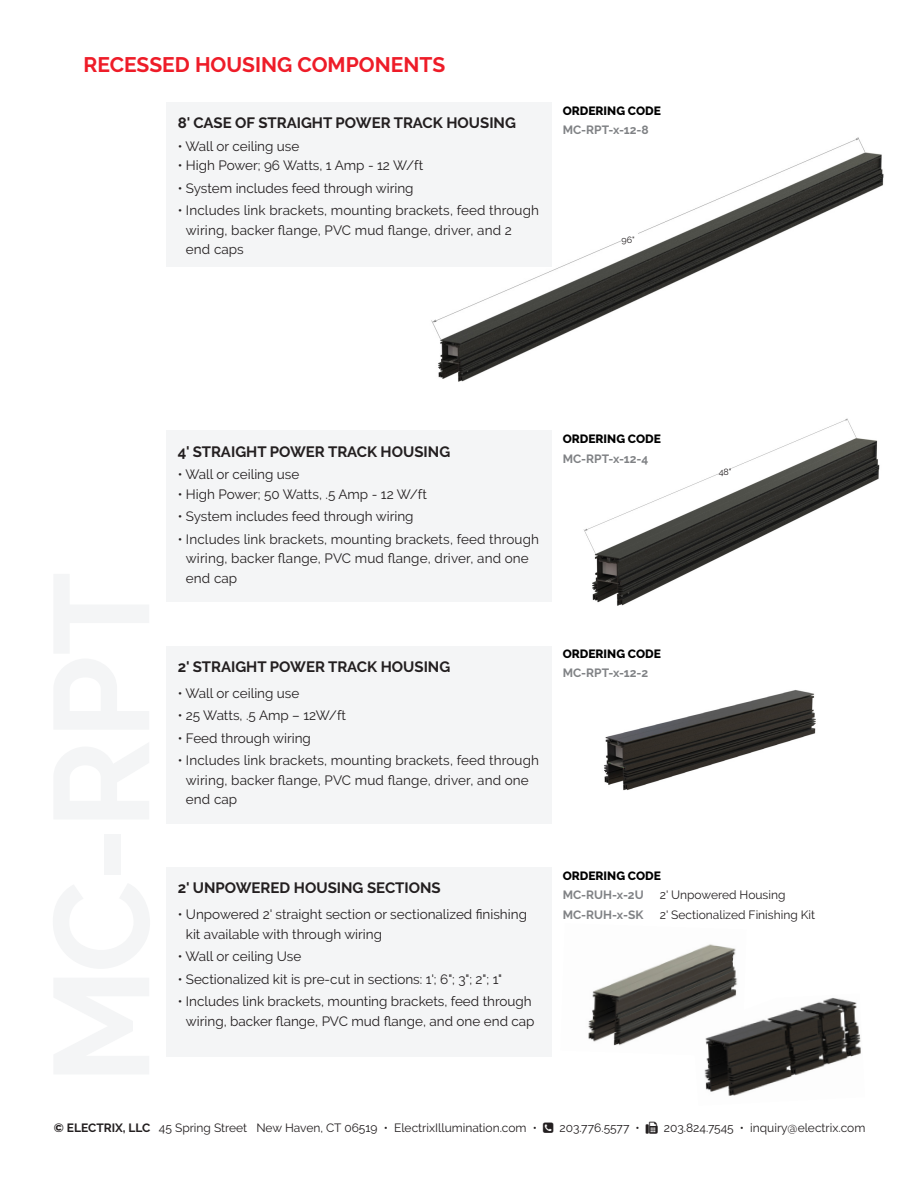
<style>
.page{position:relative;width:918px;height:1188px;background:#fff}
.page>*{position:absolute;margin:0;border:0;box-sizing:border-box;transform-origin:0 0}
.t1{font:700 21px "Raleway";color:#ee1c28}
.Head_Space_before{font:700 15px "Raleway";color:#231f20}
.Product_BOX_head{font:700 15px "Raleway";color:#231f20}
.Head_Space_before-2{font:13.5px/19.5px "Raleway";color:#231f20}
.t2{font:12px "Raleway";color:#231f20}
.t3{font:700 12px "Raleway";color:#808285}
.t4{font:800 12px "Raleway";color:#000}
.t5{font:9px "Raleway";color:#231f20}
.s1{font-weight:700}
</style>
<div class="page">
<img style="left:588px;top:944px;width:150px;height:102px">
<img style="left:416px;top:137px;width:468px;height:245px">
<img style="left:604px;top:690px;width:212px;height:101px">
<img style="left:693px;top:994px;width:168px;height:102px">
<div style="left:166px;top:430px;width:386px;height:172px;background:#f4f5f6"></div>
<div style="left:166px;top:867px;width:386px;height:190px;background:#f4f5f6"></div>
<div style="left:166px;top:646px;width:386px;height:178px;background:#f4f5f6"></div>
<div style="left:166px;top:102px;width:386px;height:164px;background:#f4f5f6"></div>
<img style="left:583px;top:418px;width:297px;height:188px">
<p class="t1" style="left:84px;top:53px;width:363px">RECESSED HOUSING COMPONENTS</p>
<p class="Head_Space_before" style="left:178px;top:114px;width:340px">8' CASE OF STRAIGHT POWER TRACK HOUSING</p>
<p class="Head_Space_before-2" style="left:178px;top:136px;width:123px">• Wall or ceiling use</p>
<p class="Head_Space_before-2" style="left:178px;top:156px;width:247px">• High Power; 96 Watts, 1 Amp - 12 W/ft</p>
<p class="Head_Space_before-2" style="left:178px;top:178px;width:237px">• System includes feed through wiring</p>
<p class="Head_Space_before-2" style="left:186px;top:201px;width:355px;text-indent:-8px">• Includes link brackets, mounting brackets, feed through wiring, backer flange, PVC mud flange, driver, and 2 end caps</p>
<p class="t4" style="left:563px;top:104px;width:100px">ORDERING CODE</p>
<p class="t3" style="left:563px;top:123px;width:88px">MC-RPT-x-12-8</p>
<p class="t5" style="left:621px;top:235px;width:15px">96"</p>
<p class="Head_Space_before" style="left:178px;top:443px;width:274px">4' STRAIGHT POWER TRACK HOUSING</p>
<p class="Head_Space_before-2" style="left:178px;top:464px;width:123px">• Wall or ceiling use</p>
<p class="Head_Space_before-2" style="left:178px;top:484px;width:251px">• High Power; 50 Watts, .5 Amp - 12 W/ft</p>
<p class="Head_Space_before-2" style="left:178px;top:506px;width:237px">• System includes feed through wiring</p>
<p class="Head_Space_before-2" style="left:186px;top:529px;width:355px;text-indent:-8px">• Includes link brackets, mounting brackets, feed through wiring, backer flange, PVC mud flange, driver, and one end cap</p>
<p class="t4" style="left:563px;top:432px;width:100px">ORDERING CODE</p>
<p class="t3" style="left:563px;top:452px;width:87px">MC-RPT-x-12-4</p>
<p class="Product_BOX_head" style="left:178px;top:658px;width:274px">2' STRAIGHT POWER TRACK HOUSING</p>
<p class="Head_Space_before-2" style="left:178px;top:683px;width:123px">• Wall or ceiling use</p>
<p class="Head_Space_before-2" style="left:178px;top:706px;width:170px">• 25 Watts, .5 Amp – 12W/ft</p>
<p class="Head_Space_before-2" style="left:178px;top:728px;width:135px">• Feed through wiring</p>
<p class="Head_Space_before-2" style="left:186px;top:751px;width:355px;text-indent:-8px">• Includes link brackets, mounting brackets, feed through wiring, backer flange, PVC mud flange, driver, and one end cap</p>
<p class="t4" style="left:563px;top:647px;width:100px">ORDERING CODE</p>
<p class="t3" style="left:563px;top:666px;width:87px">MC-RPT-x-12-2</p>
<p class="t5" style="left:719px;top:467px;width:14px">48"</p>
<p class="Product_BOX_head" style="left:178px;top:879px;width:265px">2' UNPOWERED HOUSING SECTIONS</p>
<p class="Head_Space_before-2" style="left:186px;top:905px;width:343px;text-indent:-8px">• Unpowered 2' straight section or sectionalized finishing kit available with through wiring</p>
<p class="Head_Space_before-2" style="left:178px;top:947px;width:125px">• Wall or ceiling Use</p>
<p class="Head_Space_before-2" style="left:178px;top:969px;width:326px">• Sectionalized kit is pre-cut in sections: 1'; 6"; 3"; 2"; 1"</p>
<p class="Head_Space_before-2" style="left:178px;top:992px;width:358px;text-align:right">• Includes link brackets, mounting brackets, feed through wiring, backer flange, PVC mud flange, and one end cap</p>
<p class="t4" style="left:563px;top:869px;width:100px">ORDERING CODE</p>
<p class="t3" style="left:563px;top:888px;width:82px">MC-RUH-x-2U</p>
<p class="t2" style="left:660px;top:888px;width:127px">2' Unpowered Housing</p>
<p class="t3" style="left:563px;top:908px;width:82px">MC-RUH-x-SK</p>
<p class="t2" style="left:660px;top:908px;width:157px">2' Sectionalized Finishing Kit</p>
<p class="t2" style="left:54px;top:1121px;width:485px"><span class="s1">© ELECTRIX, LLC</span> 45 Spring Street New Haven, CT 06519 • ElectrixIllumination.com •</p>
<p class="t2" style="left:559px;top:1121px;width:82px">203.776.5577 •</p>
<p class="t2" style="left:664px;top:1121px;width:203px">203.824.7545 • inquiry@electrix.com</p>
</div>
